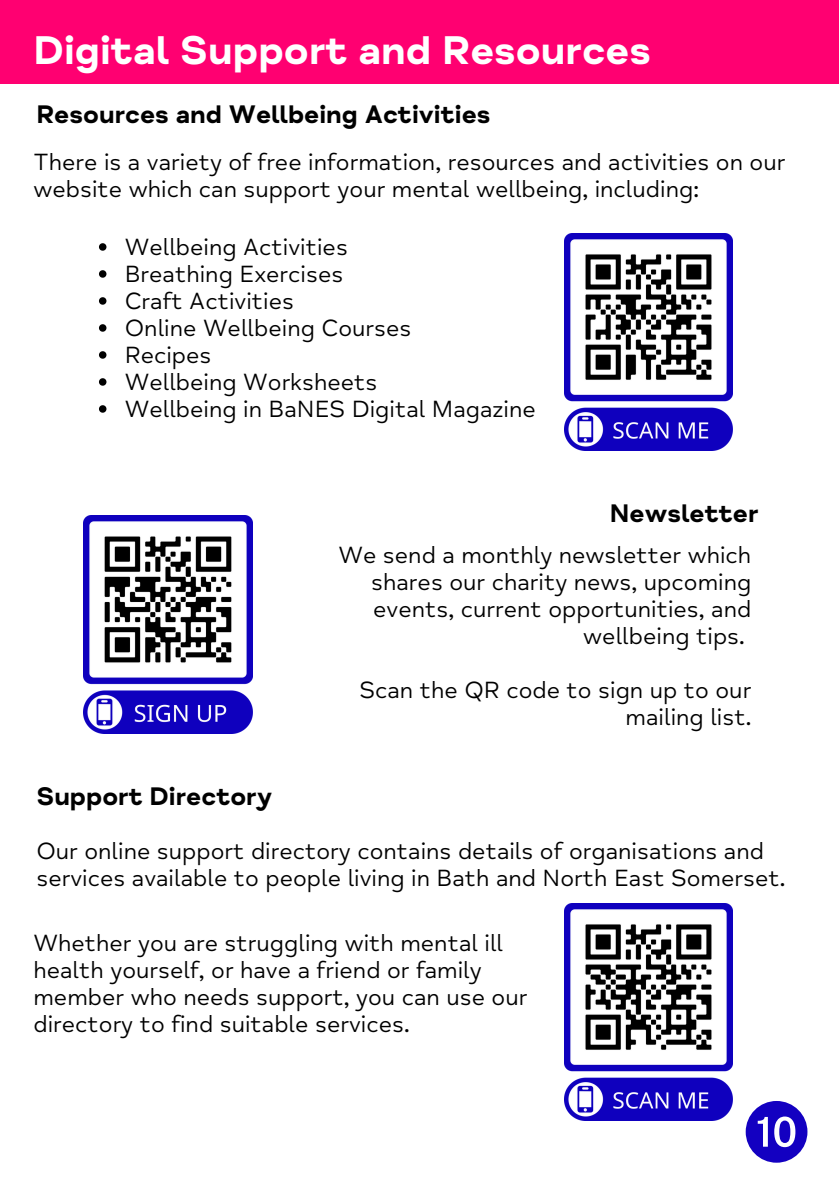
<style>
.page{position:relative;width:839px;height:1191px;background:#fff}
.page>*{position:absolute;margin:0;border:0;box-sizing:border-box;transform-origin:0 0}
.t1{font:41px "Mind Meridian Display";color:#fff}
.t2{font:26px "Mind Meridian Display";color:#000}
.t3{font:24px/27px "Mind Meridian";color:#000}
</style>
<div class="page">
<div style="left:0;top:0;width:838px;height:84px;background:#ff0071"></div>
<svg style="left:745px;top:1101px;width:62px;height:61px"></svg>
<img style="left:564px;top:233px;width:168px;height:218px">
<img style="left:84px;top:516px;width:168px;height:217px">
<svg style="left:99px;top:243px;width:7px;height:8px"></svg>
<svg style="left:99px;top:270px;width:7px;height:8px"></svg>
<svg style="left:99px;top:297px;width:7px;height:8px"></svg>
<svg style="left:99px;top:324px;width:7px;height:8px"></svg>
<svg style="left:99px;top:351px;width:7px;height:8px"></svg>
<svg style="left:99px;top:378px;width:7px;height:8px"></svg>
<svg style="left:99px;top:405px;width:7px;height:8px"></svg>
<img style="left:564px;top:903px;width:168px;height:218px">
<p class="t1" style="left:33px;top:26px;width:619px">Digital Support and Resources</p>
<p class="t2" style="left:36px;top:98px;width:455px">Resources and Wellbeing Activities</p>
<p class="t3" style="left:33px;top:148px;width:753px">There is a variety of free information, resources and activities on our website which can support your mental wellbeing, including:</p>
<p class="t3" style="left:125px;top:234px;width:225px">Wellbeing Activities</p>
<p class="t3" style="left:125px;top:261px;width:220px">Breathing Exercises</p>
<p class="t3" style="left:125px;top:288px;width:171px">Craft Activities</p>
<p class="t3" style="left:125px;top:315px;width:288px">Online Wellbeing Courses</p>
<p class="t3" style="left:125px;top:342px;width:88px">Recipes</p>
<p class="t3" style="left:125px;top:369px;width:254px">Wellbeing Worksheets</p>
<p class="t3" style="left:125px;top:396px;width:412px">Wellbeing in BaNES Digital Magazine</p>
<p class="t2" style="left:610px;top:498px;width:150px">Newsletter</p>
<p class="t3" style="left:338px;top:542px;width:414px;text-align:right">We send a monthly newsletter which shares our charity news, upcoming events, current opportunities, and wellbeing tips.</p>
<p class="t3" style="left:359px;top:677px;width:393px;text-align:right">Scan the QR code to sign up to our mailing list.</p>
<p class="t2" style="left:36px;top:780px;width:237px">Support Directory</p>
<p class="t3" style="left:36px;top:838px;width:750px">Our online support directory contains details of organisations and services available to people living in Bath and North East Somerset.</p>
<p class="t3" style="left:33px;top:929px;width:495px">Whether you are struggling with mental ill health yourself, or have a friend or family member who needs support, you can use our directory to find suitable services.</p>
</div>
